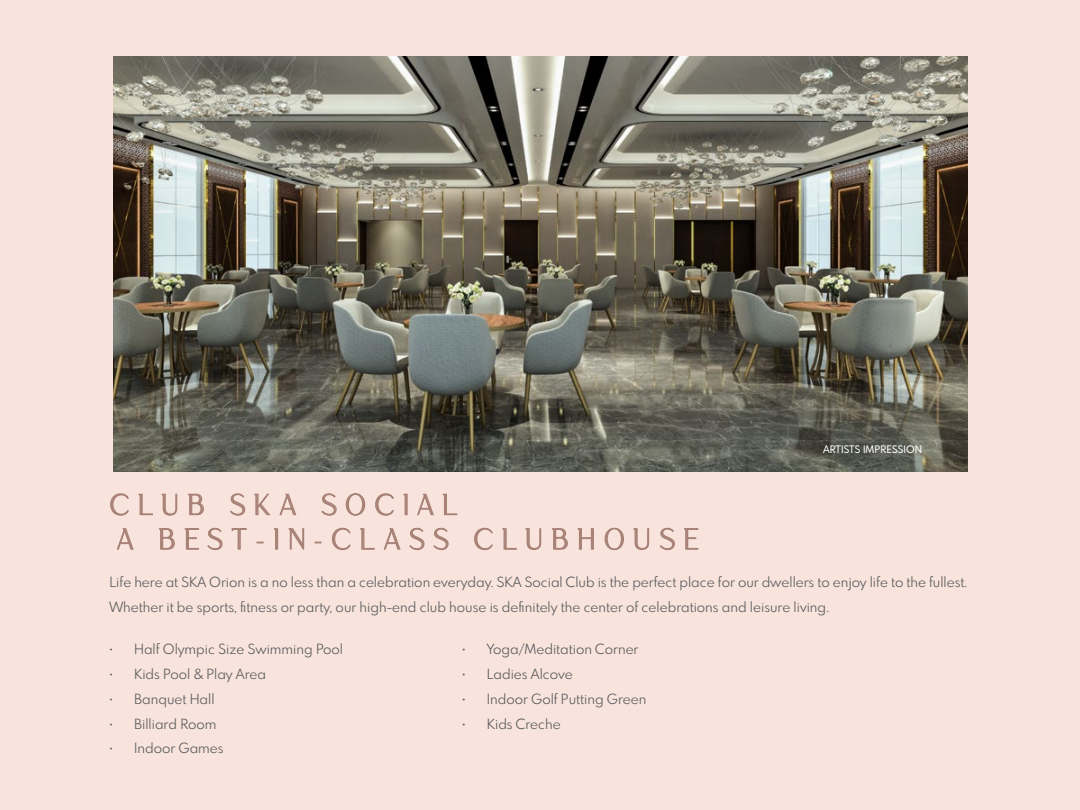
<style>
.page{position:relative;width:1080px;height:810px;background:#f8e4dc}
.page>*{position:absolute;margin:0;border:0;box-sizing:border-box;transform-origin:0 0}
.t1{font:28.75px/34.5px "Saudagar";letter-spacing:.32em;color:#a88277}
.t2{font:13.75px/24.5px "Spartan MB";color:#58595b}
.t3{font:500 10.12px "Spartan MB";color:#fff}
</style>
<div class="page">
<svg style="left:110px;top:493px;width:19px;height:23px"></svg>
<svg style="left:138px;top:493px;width:15px;height:23px"></svg>
<svg style="left:161px;top:493px;width:17px;height:23px"></svg>
<svg style="left:188px;top:493px;width:16px;height:23px"></svg>
<svg style="left:230px;top:493px;width:16px;height:23px"></svg>
<svg style="left:254px;top:493px;width:17px;height:23px"></svg>
<svg style="left:279px;top:493px;width:18px;height:23px"></svg>
<svg style="left:321px;top:493px;width:16px;height:23px"></svg>
<svg style="left:345px;top:493px;width:21px;height:23px"></svg>
<svg style="left:375px;top:493px;width:19px;height:23px"></svg>
<svg style="left:403px;top:493px;width:5px;height:23px"></svg>
<svg style="left:417px;top:493px;width:17px;height:23px"></svg>
<svg style="left:442px;top:493px;width:16px;height:23px"></svg>
<svg style="left:117px;top:528px;width:17px;height:22px"></svg>
<svg style="left:159px;top:528px;width:16px;height:22px"></svg>
<svg style="left:184px;top:528px;width:15px;height:22px"></svg>
<svg style="left:207px;top:527px;width:16px;height:24px"></svg>
<svg style="left:231px;top:528px;width:16px;height:22px"></svg>
<svg style="left:274px;top:528px;width:5px;height:22px"></svg>
<svg style="left:288px;top:528px;width:17px;height:22px"></svg>
<svg style="left:332px;top:527px;width:19px;height:24px"></svg>
<svg style="left:360px;top:528px;width:15px;height:22px"></svg>
<svg style="left:383px;top:528px;width:18px;height:22px"></svg>
<svg style="left:409px;top:527px;width:16px;height:24px"></svg>
<svg style="left:433px;top:527px;width:16px;height:24px"></svg>
<svg style="left:474px;top:527px;width:19px;height:24px"></svg>
<svg style="left:502px;top:528px;width:15px;height:22px"></svg>
<svg style="left:525px;top:528px;width:17px;height:22px"></svg>
<svg style="left:552px;top:528px;width:16px;height:22px"></svg>
<svg style="left:577px;top:528px;width:17px;height:22px"></svg>
<svg style="left:604px;top:527px;width:20px;height:24px"></svg>
<svg style="left:633px;top:528px;width:17px;height:22px"></svg>
<svg style="left:659px;top:527px;width:16px;height:24px"></svg>
<svg style="left:684px;top:528px;width:15px;height:22px"></svg>
<img style="left:113px;top:56px;width:854px;height:416px">
<h1 class="t1" style="left:111px;top:491px;width:590px">CLUB SKA SOCIAL<br>A BEST-IN-CLASS CLUBHOUSE</h1>
<p class="t3" style="left:823px;top:442px;width:101px">ARTISTS IMPRESSION</p>
<p class="t2" style="left:110px;top:569px;width:859px">Life here at SKA Orion is a no less than a celebration everyday. SKA Social Club is the perfect place for our dwellers to enjoy life to the fullest.<br>Whether it be sports, fitness or party, our high-end club house is definitely the center of celebrations and leisure living.</p>
<p class="t2" style="left:110px;top:637px;width:235px">• Half Olympic Size Swimming Pool</p>
<p class="t2" style="left:110px;top:661px;width:158px">• Kids Pool &amp; Play Area</p>
<p class="t2" style="left:110px;top:686px;width:107px">• Banquet Hall</p>
<p class="t2" style="left:110px;top:711px;width:108px">• Billiard Room</p>
<p class="t2" style="left:110px;top:736px;width:116px">• Indoor Games</p>
<p class="t2" style="left:462px;top:637px;width:178px">• Yoga/Meditation Corner</p>
<p class="t2" style="left:462px;top:661px;width:112px">• Ladies Alcove</p>
<p class="t2" style="left:462px;top:686px;width:186px">• Indoor Golf Putting Green</p>
<p class="t2" style="left:462px;top:711px;width:100px">• Kids Creche</p>
</div>
